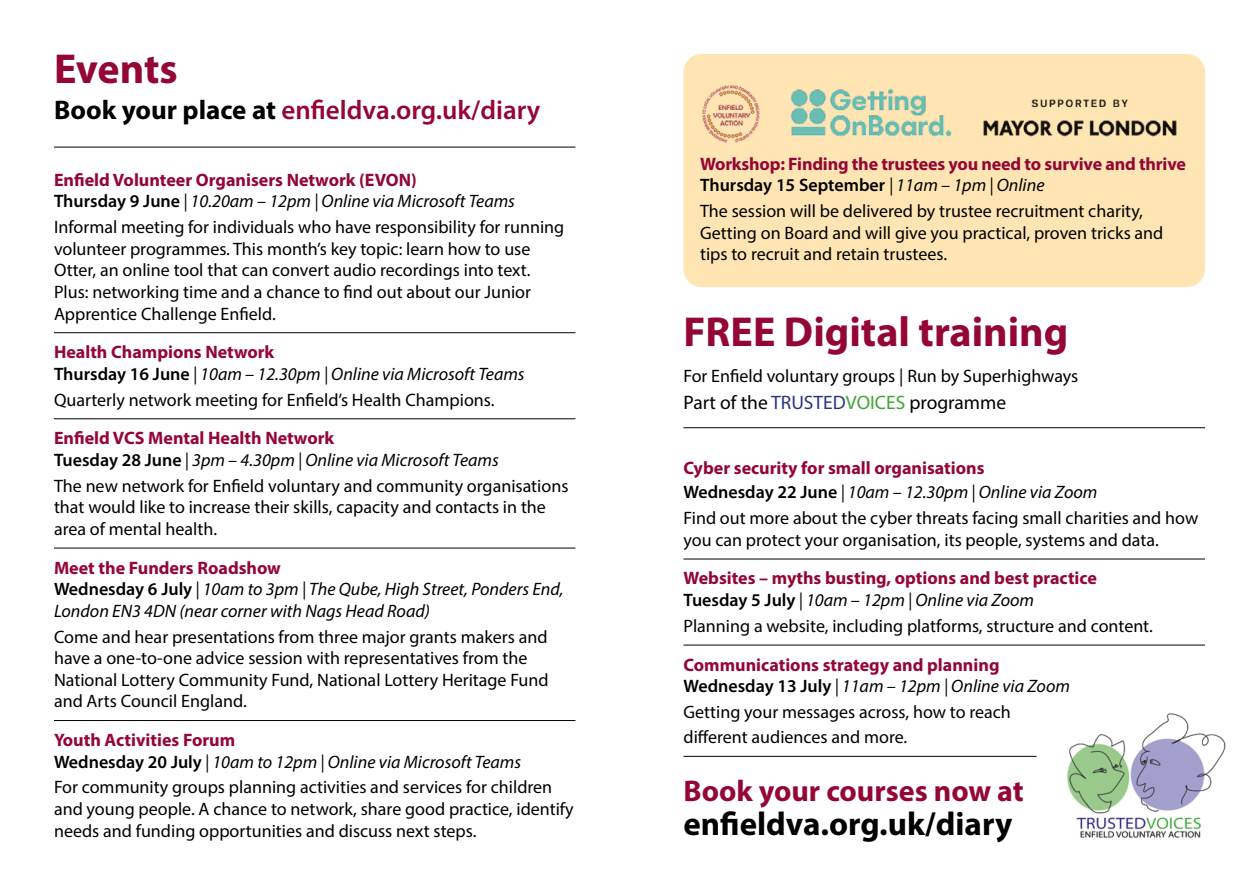
<style>
.page{position:relative;width:1259px;height:893px;background:#fff}
.page>*{position:absolute;margin:0;border:0;box-sizing:border-box;transform-origin:0 0}
.t1{font:700 42px "Myriad Pro";color:#940636}
.t2{font:700 33px "Myriad Pro";color:#000}
.t3{font:700 30px "Myriad Pro";color:#940636}
.t4{font:600 27px "Myriad Pro";color:#940636}
.t5{font:19.5px "Myriad Pro";color:#000}
.body{font:18px/21.6px "Myriad Pro";color:#000}
.dateline{font:italic 18px/21.6px "Myriad Pro";color:#000}
.t6{font:700 18px "Myriad Pro";color:#940636}
.dateline-2{font:600 18px "Myriad Pro";color:#000}
.s1{font-weight:700;color:#000}
.s2{font-weight:600;font-style:normal}
.s3{font-weight:400;font-style:italic}
.s4{color:#283583}
.s5{color:#3fa535}
</style>
<div class="page">
<img style="left:1067px;top:713px;width:159px;height:126px">
<hr style="left:683px;top:559px;width:522px;height:1px;background:#000">
<hr style="left:683px;top:645px;width:522px;height:1px;background:#000">
<hr style="left:683px;top:756px;width:353px;height:1px;background:#000">
<hr style="left:683px;top:427px;width:522px;height:1px;background:#000">
<hr style="left:54px;top:332px;width:521px;height:1px;background:#000">
<hr style="left:54px;top:418px;width:521px;height:1px;background:#000">
<hr style="left:54px;top:548px;width:521px;height:1px;background:#000">
<hr style="left:54px;top:720px;width:521px;height:1px;background:#000">
<div style="left:683px;top:54px;width:522px;height:233px;background:#fee5b3;border-radius:18px"></div>
<hr style="left:54px;top:147px;width:521px;height:1px;background:#000">
<img style="left:702px;top:85px;width:475px;height:58px">
<p class="t1" style="left:54px;top:42px;width:125px">Events</p>
<p class="t4" style="left:54px;top:93px;width:488px"><span class="s1">Book your place at</span> enfieldva.org.uk/diary</p>
<p class="t6" style="left:54px;top:168px;width:364px">Enfield Volunteer Organisers Network (EVON)</p>
<p class="dateline" style="left:54px;top:190px;width:462px"><span class="s2">Thursday 9 June</span> | 10.20am – 12pm | Online via Microsoft Teams</p>
<p class="body" style="left:54px;top:216px;width:512px">Informal meeting for individuals who have responsibility for running volunteer programmes. This month’s key topic: learn how to use Otter, an online tool that can convert audio recordings into text.<br>Plus: networking time and a chance to find out about our Junior Apprentice Challenge Enfield.</p>
<p class="t6" style="left:54px;top:340px;width:222px">Health Champions Network</p>
<p class="dateline" style="left:54px;top:363px;width:472px"><span class="s2">Thursday 16 June</span> | 10am – 12.30pm | Online via Microsoft Teams</p>
<p class="body" style="left:54px;top:388px;width:442px">Quarterly network meeting for Enfield’s Health Champions.</p>
<p class="t6" style="left:54px;top:426px;width:282px">Enfield VCS Mental Health Network</p>
<p class="dateline" style="left:54px;top:449px;width:446px"><span class="s2">Tuesday 28 June</span> | 3pm – 4.30pm | Online via Microsoft Teams</p>
<p class="body" style="left:54px;top:475px;width:516px">The new network for Enfield voluntary and community organisations that would like to increase their skills, capacity and contacts in the area of mental health.</p>
<p class="t6" style="left:54px;top:556px;width:228px">Meet the Funders Roadshow</p>
<p class="dateline" style="left:54px;top:578px;width:511px"><span class="s2">Wednesday 6 July</span> | 10am to 3pm | The Qube, High Street, Ponders End,<br>London EN3 4DN (near corner with Nags Head Road)</p>
<p class="body" style="left:54px;top:625px;width:496px">Come and hear presentations from three major grants makers and have a one-to-one advice session with representatives from the National Lottery Community Fund, National Lottery Heritage Fund and Arts Council England.</p>
<p class="t6" style="left:54px;top:728px;width:183px">Youth Activities Forum</p>
<p class="dateline" style="left:54px;top:750px;width:469px"><span class="s2">Wednesday 20 July</span> | 10am to 12pm | Online via Microsoft Teams</p>
<p class="body" style="left:54px;top:776px;width:521px">For community groups planning activities and services for children and young people. A chance to network, share good practice, identify needs and funding opportunities and discuss next steps.</p>
<p class="t6" style="left:700px;top:152px;width:487px">Workshop: Finding the trustees you need to survive and thrive</p>
<p class="dateline-2" style="left:700px;top:174px;width:346px">Thursday 15 September <span class="s3">| 11am – 1pm | Online</span></p>
<p class="body" style="left:700px;top:200px;width:465px">The session will be delivered by trustee recruitment charity,<br>Getting on Board and will give you practical, proven tricks and tips to recruit and retain trustees.</p>
<p class="t1" style="left:683px;top:305px;width:386px">FREE Digital training</p>
<p class="body" style="left:683px;top:365px;width:396px">For Enfield voluntary groups | Run by Superhighways</p>
<p class="t5" style="left:683px;top:391px;width:324px">Part of the <span class="s4">TRUSTED</span><span class="s5">VOICES</span> programme</p>
<p class="t6" style="left:683px;top:456px;width:302px">Cyber security for small organisations</p>
<p class="dateline" style="left:683px;top:481px;width:415px"><span class="s2">Wednesday 22 June</span> | 10am – 12.30pm | Online via Zoom</p>
<p class="body" style="left:683px;top:507px;width:516px">Find out more about the cyber threats facing small charities and how you can protect your organisation, its people, systems and data.</p>
<p class="t6" style="left:683px;top:567px;width:415px">Websites – myths busting, options and best practice</p>
<p class="dateline" style="left:683px;top:589px;width:352px"><span class="s2">Tuesday 5 July</span> | 10am – 12pm | Online via Zoom</p>
<p class="body" style="left:683px;top:615px;width:471px">Planning a website, including platforms, structure and content.</p>
<p class="t6" style="left:683px;top:653px;width:317px">Communications strategy and planning</p>
<p class="dateline" style="left:683px;top:675px;width:388px"><span class="s2">Wednesday 13 July</span> | 11am – 12pm | Online via Zoom</p>
<p class="body" style="left:683px;top:699px;width:329px;line-height:25.2px">Getting your messages across, how to reach different audiences and more.</p>
<p class="t3" style="left:683px;top:771px;width:342px">Book your courses now at</p>
<p class="t2" style="left:683px;top:802px;width:330px">enfieldva.org.uk/diary</p>
</div>
